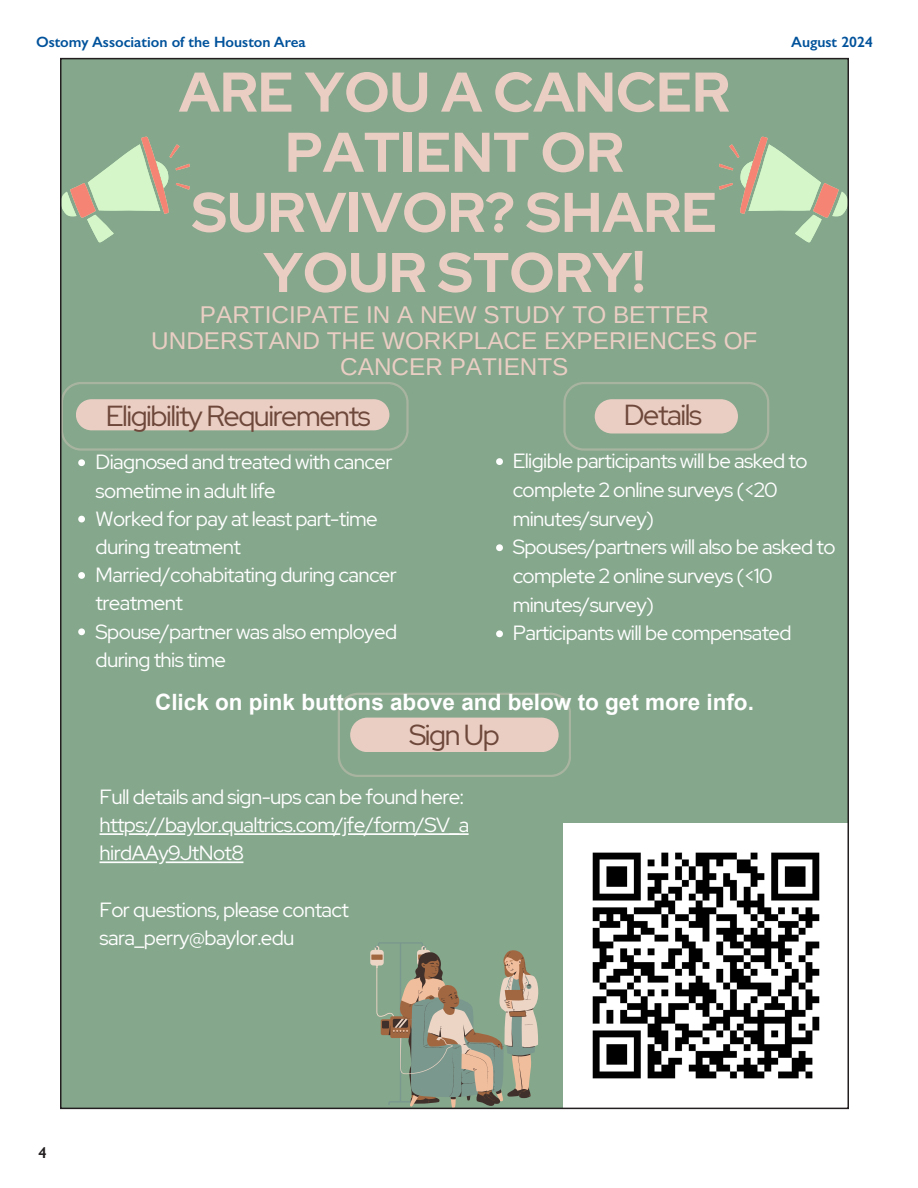
<style>
.page{position:relative;width:918px;height:1188px;background:#fff}
.page>*{position:absolute;margin:0;border:0;box-sizing:border-box;transform-origin:0 0}
.t1{font:700 55.8px/60.2px "Red Hat Display";color:#eacec4;text-align:center}
.t2{font:28.95px "Red Hat Display";letter-spacing:-.05em;color:#6e483a}
.t3{font:24.3px/26px "Arimo";color:#eacec4;text-align:center}
.t4{font:700 22.5px "Arial";color:#fff}
.t5{font:20.55px/28.2px "Red Hat Display";letter-spacing:-.03em;color:#fff}
.t6{font:600 15.75px "Gill Sans";color:#231f20}
.t7{font:600 15px "Gill Sans";color:#01529b}
</style>
<div class="page">
<div style="left:61px;top:59px;width:787px;height:1049px;background:#85a78c"></div>
<svg style="left:63px;top:137px;width:127px;height:105px"></svg>
<img style="left:563px;top:823px;width:283px;height:283px">
<svg style="left:78px;top:459px;width:7px;height:7px"></svg>
<svg style="left:78px;top:516px;width:7px;height:6px"></svg>
<svg style="left:78px;top:572px;width:7px;height:7px"></svg>
<svg style="left:78px;top:628px;width:7px;height:7px"></svg>
<svg style="left:496px;top:458px;width:7px;height:7px"></svg>
<svg style="left:496px;top:544px;width:7px;height:7px"></svg>
<svg style="left:496px;top:630px;width:7px;height:7px"></svg>
<svg style="left:338px;top:693px;width:233px;height:84px"></svg>
<svg style="left:563px;top:382px;width:206px;height:69px"></svg>
<svg style="left:63px;top:382px;width:346px;height:69px"></svg>
<svg style="left:370px;top:942px;width:169px;height:164px"></svg>
<hr style="left:348px;top:833px;width:121px;height:2px;background:#fff">
<hr style="left:234px;top:833px;width:106px;height:2px;background:#fff">
<hr style="left:194px;top:833px;width:35px;height:2px;background:#fff">
<hr style="left:129px;top:833px;width:56px;height:2px;background:#fff">
<hr style="left:100px;top:833px;width:23px;height:2px;background:#fff">
<hr style="left:166px;top:861px;width:77px;height:2px;background:#fff">
<hr style="left:100px;top:861px;width:57px;height:2px;background:#fff">
<svg style="left:719px;top:137px;width:127px;height:105px"></svg>
<p class="t7" style="left:36px;top:33px;width:271px">Ostomy Association of the Houston Area</p>
<p class="t7" style="left:791px;top:33px;width:83px">August 2024</p>
<p class="t1" style="left:179px;top:61px;width:552px">ARE YOU A CANCER<br>PATIENT OR<br>SURVIVOR? SHARE<br>YOUR STORY!</p>
<p class="t3" style="left:151px;top:302px;width:608px">PARTICIPATE IN A NEW STUDY TO BETTER<br>UNDERSTAND THE WORKPLACE EXPERIENCES OF<br>CANCER PATIENTS</p>
<p class="t2" style="left:106px;top:397px;width:266px">Eligibility Requirements</p>
<p class="t5" style="left:96px;top:448px;width:303px">Diagnosed and treated with cancer sometime in adult life<br>Worked for pay at least part-time during treatment<br>Married/cohabitating during cancer treatment<br>Spouse/partner was also employed during this time</p>
<p class="t2" style="left:624px;top:396px;width:80px">Details</p>
<p class="t5" style="left:513px;top:446px;width:324px;line-height:28.7px">Eligible participants will be asked to complete 2 online surveys (&lt;20 minutes/survey)<br>Spouses/partners will also be asked to complete 2 online surveys (&lt;10 minutes/survey)<br>Participants will be compensated</p>
<p class="t4" style="left:155px;top:687px;width:600px">Click on pink buttons above and below to get more info.</p>
<p class="t2" style="left:409px;top:716px;width:92px">Sign Up</p>
<p class="t5" style="left:100px;top:782px;width:371px">Full details and sign-ups can be found here: https://baylor.qualtrics.com/jfe/form/SV_a hirdAAy9JtNot8</p>
<p class="t5" style="left:100px;top:895px;width:251px">For questions, please contact sara_perry@baylor.edu</p>
<p class="t6" style="left:39px;top:1143px;width:10px">4</p>
</div>
